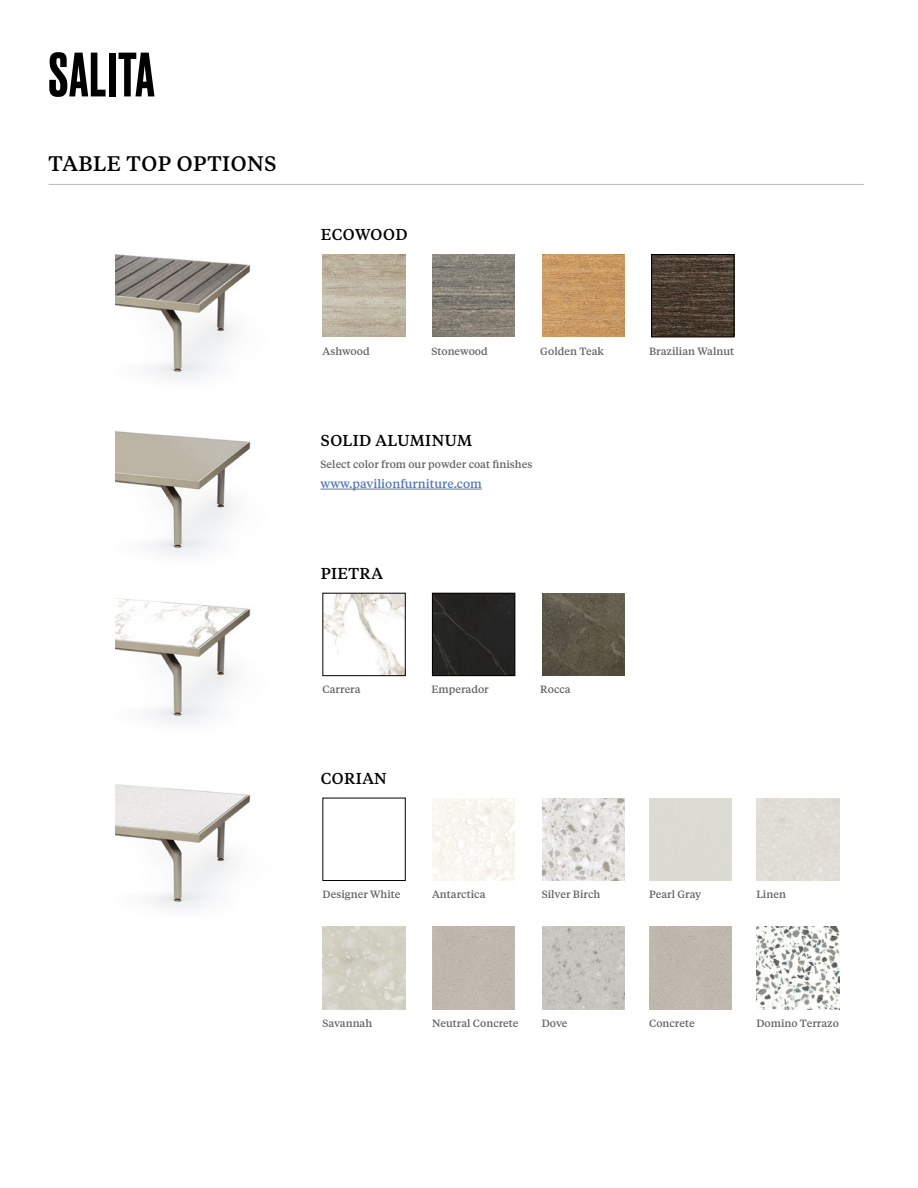
<style>
.page{position:relative;width:918px;height:1188px;background:#fff}
.page>*{position:absolute;margin:0;border:0;box-sizing:border-box;transform-origin:0 0}
.t1{font:500 58.95px "Druk";letter-spacing:.025em;color:#000}
.t2{font:500 21px "Tiempos Text";letter-spacing:.025em;color:#000}
.t3{font:500 15.75px "Tiempos Text";letter-spacing:.025em;color:#000}
.t4{font:500 12px "Tiempos Text";color:#5879b0}
.t5{font:500 10.5px "Tiempos Text";color:#636466}
</style>
<div class="page">
<hr style="left:49px;top:184px;width:815px;height:1px;background:#b8babc">
<img style="left:323px;top:255px;width:82px;height:82px">
<img style="left:325px;top:595px;width:78px;height:79px">
<img style="left:323px;top:927px;width:82px;height:82px">
<img style="left:432px;top:255px;width:83px;height:82px">
<div style="left:434px;top:595px;width:79px;height:79px;background:#242422"></div>
<div style="left:432px;top:593px;width:83px;height:83px;border:1px solid #000"></div>
<img style="left:432px;top:798px;width:83px;height:83px">
<div style="left:432px;top:927px;width:83px;height:82px;background:#bfb8ae"></div>
<img style="left:542px;top:255px;width:82px;height:82px">
<img style="left:542px;top:593px;width:82px;height:83px">
<img style="left:542px;top:798px;width:82px;height:83px">
<img style="left:542px;top:927px;width:82px;height:82px">
<div style="left:649px;top:927px;width:83px;height:82px;background:#bfb8ae"></div>
<img style="left:757px;top:927px;width:82px;height:82px">
<img style="left:653px;top:256px;width:79px;height:79px">
<div style="left:651px;top:254px;width:83px;height:83px;border:1px solid #000"></div>
<hr style="left:320px;top:489px;width:162px;height:1px;background:#5879b0">
<img style="left:116px;top:784px;width:135px;height:125px">
<img style="left:116px;top:598px;width:135px;height:125px">
<img style="left:116px;top:431px;width:135px;height:124px">
<img style="left:116px;top:255px;width:135px;height:124px">
<h1 class="t1" style="left:49px;top:34px;width:107px">SALITA</h1>
<h2 class="t2" style="left:49px;top:150px;width:229px">TABLE TOP OPTIONS</h2>
<h3 class="t3" style="left:321px;top:223px;width:88px">ECOWOOD</h3>
<p class="t5" style="left:323px;top:344px;width:49px">Ashwood</p>
<p class="t5" style="left:431px;top:344px;width:58px">Stonewood</p>
<p class="t5" style="left:540px;top:344px;width:65px">Golden Teak</p>
<h3 class="t3" style="left:321px;top:429px;width:153px">SOLID ALUMINUM</h3>
<p class="t5" style="left:320px;top:457px;width:213px">Select color from our powder coat finishes</p>
<p class="t4" style="left:320px;top:475px;width:163px">www.pavilionfurniture.com</p>
<h3 class="t3" style="left:321px;top:562px;width:64px">PIETRA</h3>
<p class="t5" style="left:323px;top:682px;width:40px">Carrera</p>
<h3 class="t3" style="left:321px;top:767px;width:68px">CORIAN</h3>
<p class="t5" style="left:431px;top:682px;width:59px">Emperador</p>
<p class="t5" style="left:323px;top:887px;width:79px">Designer White</p>
<p class="t5" style="left:432px;top:887px;width:55px">Antarctica</p>
<p class="t5" style="left:540px;top:682px;width:32px">Rocca</p>
<p class="t5" style="left:542px;top:887px;width:60px">Silver Birch</p>
<p class="t5" style="left:649px;top:344px;width:87px">Brazilian Walnut</p>
<p class="t5" style="left:649px;top:887px;width:54px">Pearl Gray</p>
<p class="t5" style="left:756px;top:887px;width:31px">Linen</p>
<p class="t5" style="left:323px;top:1016px;width:51px">Savannah</p>
<p class="t5" style="left:432px;top:1016px;width:88px">Neutral Concrete</p>
<p class="t5" style="left:542px;top:1016px;width:27px">Dove</p>
<p class="t5" style="left:649px;top:1016px;width:47px">Concrete</p>
<p class="t5" style="left:756px;top:1016px;width:84px">Domino Terrazo</p>
</div>
